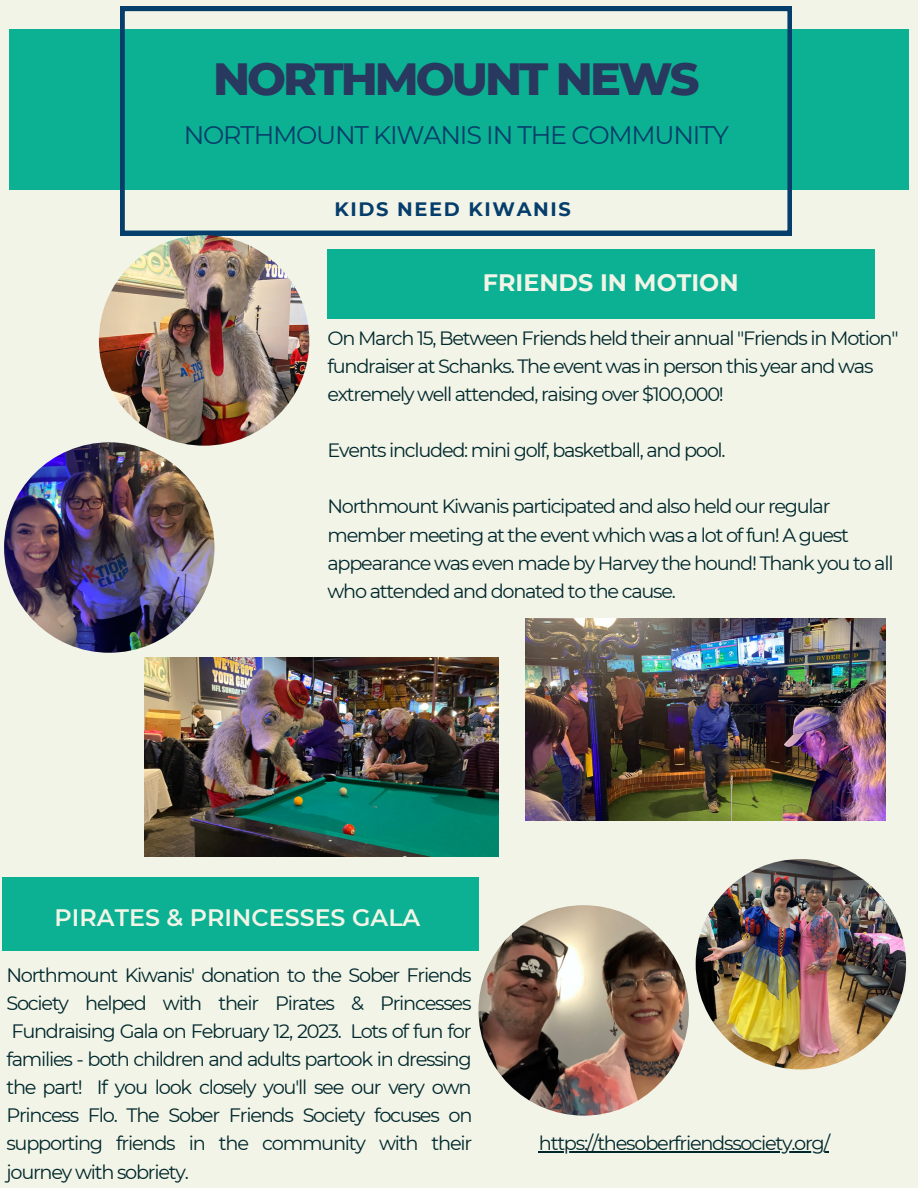
<style>
.page{position:relative;width:918px;height:1188px;background:#f2f4e8}
.page>*{position:absolute;margin:0;border:0;box-sizing:border-box;transform-origin:0 0}
.t1{font:800 46.05px "Montserrat";letter-spacing:-.065em;color:#29385e}
.t2{font:25.35px "Montserrat";letter-spacing:-.05em;color:#053d6b}
.t3{font:600 23.85px "Montserrat";color:#f2f4e8}
.t4{font:700 23.85px "Montserrat";color:#f2f4e8}
.t5{font:19.35px/28.2px "Montserrat";letter-spacing:-.065em;color:#00272b;text-align:justify}
.t6{font:700 19.35px "Montserrat";letter-spacing:.085em;color:#053d6b}
.t7{font:19.2px/28.2px "Montserrat";letter-spacing:-.065em;color:#00272b}
</style>
<div class="page">
<div style="left:9px;top:29px;width:900px;height:161px;background:#0bb192"></div>
<svg style="left:120px;top:7px;width:672px;height:228px"></svg>
<div style="left:328px;top:249px;width:547px;height:69px;background:#0bb192"></div>
<img style="left:144px;top:658px;width:354px;height:199px">
<div style="left:2px;top:877px;width:476px;height:74px;background:#0bb192"></div>
<img style="left:526px;top:619px;width:359px;height:202px">
<img style="left:478px;top:905px;width:211px;height:211px;border-radius:50%">
<img style="left:696px;top:859px;width:210px;height:210px;border-radius:50%">
<img style="left:99px;top:235px;width:210px;height:211px;border-radius:50%">
<img style="left:4px;top:442px;width:210px;height:211px;border-radius:50%">
<hr style="left:539px;top:1152px;width:290px;height:1px;background:#00272b">
<h1 class="t1" style="left:213px;top:51px;width:488px">NORTHMOUNT NEWS</h1>
<h2 class="t2" style="left:184px;top:120px;width:547px">NORTHMOUNT KIWANIS IN THE COMMUNITY</h2>
<p class="t6" style="left:334px;top:198px;width:238px">KIDS NEED KIWANIS</p>
<p class="t4" style="left:483px;top:268px;width:257px">FRIENDS IN MOTION</p>
<p class="t7" style="left:328px;top:324px;width:573px">On March 15, Between Friends held their annual "Friends in Motion" fundraiser at Schanks. The event was in person this year and was extremely well attended, raising over $100,000!</p>
<p class="t7" style="left:328px;top:436px;width:400px">Events included: mini golf, basketball, and pool.</p>
<p class="t7" style="left:328px;top:492px;width:568px">Northmount Kiwanis participated and also held our regular member meeting at the event which was a lot of fun! A guest appearance was even made by Harvey the hound! Thank you to all who attended and donated to the cause.</p>
<p class="t3" style="left:55px;top:903px;width:367px">PIRATES &amp; PRINCESSES GALA</p>
<p class="t5" style="left:6px;top:961px;width:468px">Northmount Kiwanis' donation to the Sober Friends Society helped with their Pirates &amp; Princesses Fundraising Gala on February 12, 2023. Lots of fun for families - both children and adults partook in dressing the part! If you look closely you'll see our very own Princess Flo. The Sober Friends Society focuses on supporting friends in the community with their journey with sobriety.</p>
<p class="t5" style="left:539px;top:1129px;width:293px">https://thesoberfriendssociety.org/</p>
</div>
